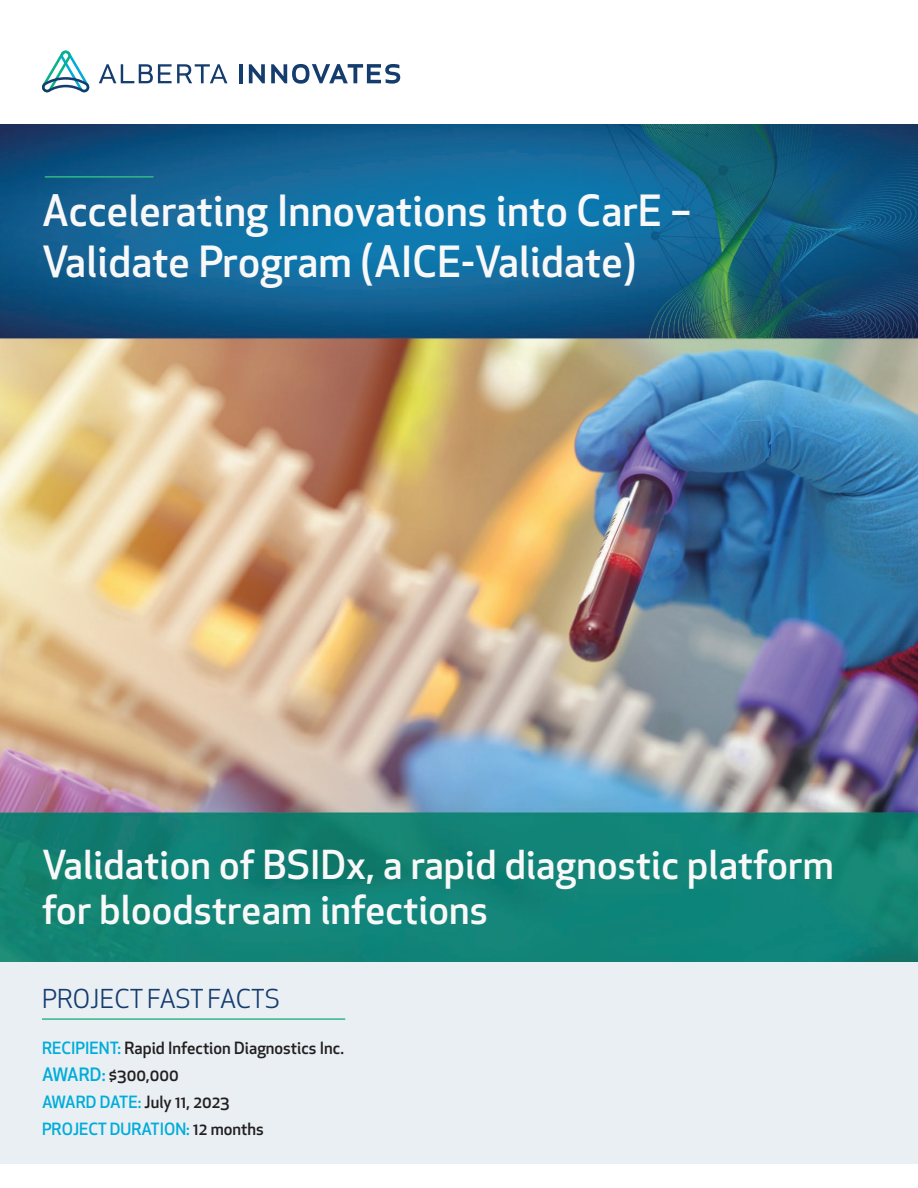
<style>
.page{position:relative;width:918px;height:1188px;background:#fff}
.page>*{position:absolute;margin:0;border:0;box-sizing:border-box;transform-origin:0 0}
.t1{font:500 42px/51px "Apex New";letter-spacing:.005em;color:#f8f8f9}
.t2{font:500 39px/45px "Apex New";letter-spacing:.005em;color:#f8f8f9}
.t3{font:25.5px "Apex New";letter-spacing:-.02em;color:#153c6e}
.t4{font:500 16.5px/27px "Apex New";color:#231f20}
.s1{color:#00acda}
.s2{font-size:18px;color:#00acda}
</style>
<div class="page">
<img style="left:0;top:124px;width:918px;height:839px">
<div style="left:0;top:963px;width:918px;height:201px;background:#e9eff3"></div>
<svg style="left:99px;top:64px;width:128px;height:19px"></svg>
<hr style="left:239px;top:64px;width:3px;height:19px;background:#153c6e">
<svg style="left:249px;top:64px;width:16px;height:19px"></svg>
<svg style="left:42px;top:50px;width:47px;height:42px"></svg>
<svg style="left:271px;top:64px;width:129px;height:20px"></svg>
<hr style="left:42px;top:1018px;width:303px;height:2px;background:#31b987">
<hr style="left:45px;top:176px;width:109px;height:2px;background:#31b987">
<h1 class="t1" style="left:42px;top:184px;width:651px">Accelerating Innovations into CarE –<br>Validate Program (AICE-Validate)</h1>
<h2 class="t2" style="left:42px;top:841px;width:793px">Validation of BSIDx, a rapid diagnostic platform for bloodstream infections</h2>
<h3 class="t3" style="left:42px;top:982px;width:240px">PROJECT FAST FACTS</h3>
<p class="t4" style="left:42px;top:1034px;width:303px"><span class="s1">RECIPIENT:</span> Rapid Infection Diagnostics Inc.<br><span class="s2">AWARD:</span> $300,000<br><span class="s1">AWARD DATE:</span> July 11, 2023<br><span class="s1">PROJECT DURATION:</span> 12 months</p>
</div>
